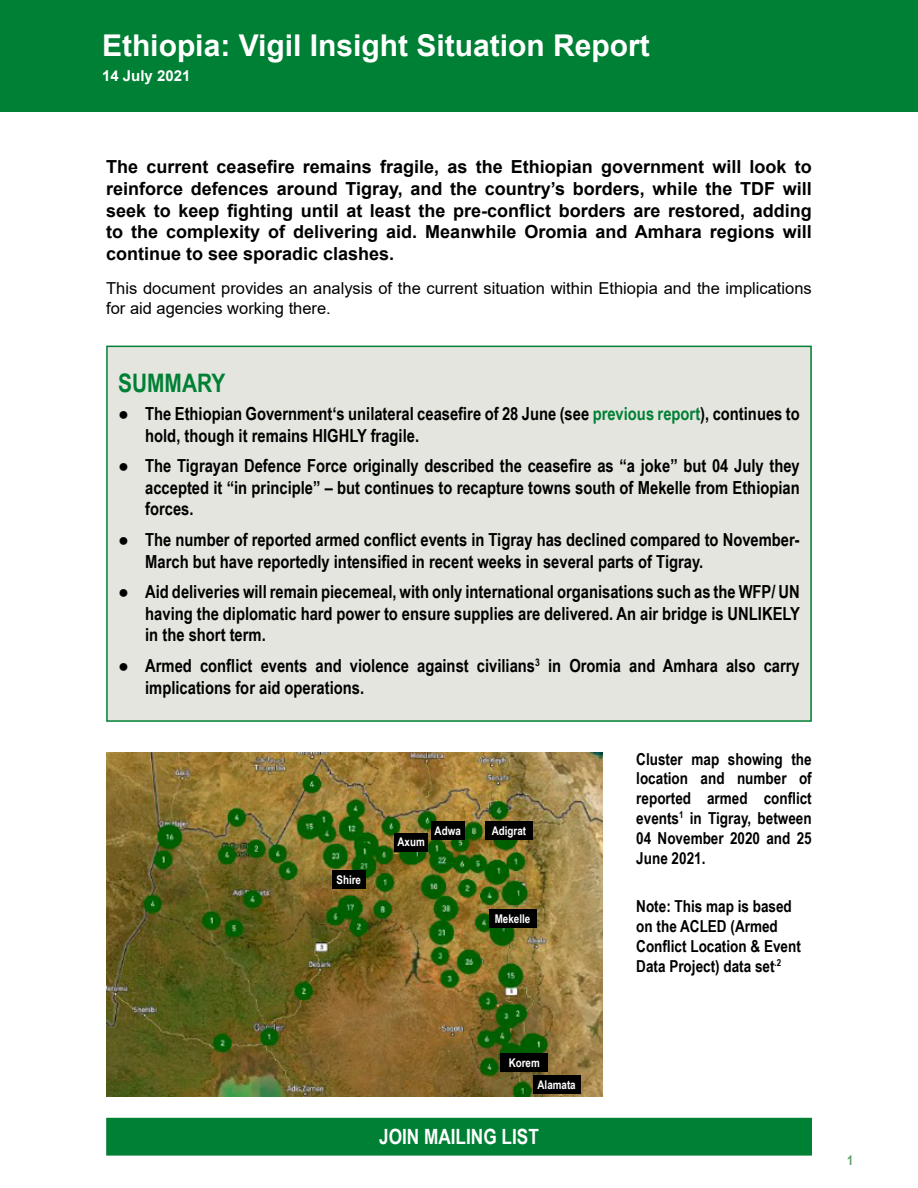
<style>
.page{position:relative;width:918px;height:1188px;background:#fff}
.page>*{position:absolute;margin:0;border:0;box-sizing:border-box;transform-origin:0 0}
.t1{font:700 30px "Arial";color:#fff}
.t2{font:700 25.5px "Arial Narrow";color:#008034}
.t3{font:700 21px "Arial Narrow";color:#fff}
.t4{font:700 18px/21.6px "Arial Narrow";color:#000}
.t5{font:700 18px/21.6px "Arial";color:#000;text-align:justify}
.t6{font:700 16.5px/19.8px "Arial Narrow";color:#000;text-align:justify}
.t7{font:16.5px/19.8px "Arial";color:#000}
.t8{font:700 15px "Arial";color:#fff}
.t9{font:700 13.5px "Arial Narrow";color:#58a06a}
.t10{font:700 12px/21.6px "Arial Narrow";color:#fff}
.s1{color:#008034}
</style>
<div class="page">
<div style="left:0;top:0;width:918px;height:112px;background:#008034"></div>
<div style="left:107px;top:346px;width:704px;height:375px;background:#e5e5df"></div>
<div style="left:106px;top:346px;width:706px;height:376px;border:2px solid #008034"></div>
<div style="left:107px;top:1119px;width:704px;height:36px;background:#008034"></div>
<div style="left:106px;top:1118px;width:706px;height:38px;border:2px solid #008034"></div>
<img style="left:106px;top:753px;width:497px;height:343px">
<div style="left:485px;top:821px;width:48px;height:19px;background:#000"></div>
<div style="left:489px;top:909px;width:47px;height:19px;background:#000"></div>
<div style="left:500px;top:1053px;width:48px;height:19px;background:#000"></div>
<div style="left:533px;top:1075px;width:47px;height:19px;background:#000"></div>
<div style="left:394px;top:833px;width:34px;height:19px;background:#000"></div>
<div style="left:332px;top:870px;width:33px;height:19px;background:#000"></div>
<div style="left:431px;top:821px;width:33px;height:19px;background:#000"></div>
<h1 class="t1" style="left:102px;top:24px;width:549px">Ethiopia: Vigil Insight Situation Report</h1>
<p class="t8" style="left:102px;top:65px;width:90px">14 July 2021</p>
<p class="t5" style="left:106px;top:156px;width:707px">The current ceasefire remains fragile, as the Ethiopian government will look to reinforce defences around Tigray, and the country’s borders, while the TDF will seek to keep fighting until at least the pre-conflict borders are restored, adding to the complexity of delivering aid. Meanwhile Oromia and Amhara regions will continue to see sporadic clashes.</p>
<p class="t7" style="left:106px;top:278px;width:707px">This document provides an analysis of the current situation within Ethiopia and the implications for aid agencies working there.</p>
<h2 class="t2" style="left:118px;top:364px;width:109px">SUMMARY</h2>
<p class="t4" style="left:145px;top:402px;width:656px;text-indent:-27px">● The Ethiopian Government‘s unilateral ceasefire of 28 June (see <span class="s1">previous report</span>), continues to hold, though it remains HIGHLY fragile.</p>
<p class="t4" style="left:145px;top:454px;width:656px;text-align:justify;text-indent:-27px">● The Tigrayan Defence Force originally described the ceasefire as “a joke” but 04 July they accepted it “in principle” – but continues to recapture towns south of Mekelle from Ethiopian forces.</p>
<p class="t4" style="left:145px;top:528px;width:656px;text-indent:-27px">● The number of reported armed conflict events in Tigray has declined compared to November-<br>March but have reportedly intensified in recent weeks in several parts of Tigray.</p>
<p class="t4" style="left:145px;top:580px;width:656px;text-align:justify;text-indent:-27px">● Aid deliveries will remain piecemeal, with only international organisations such as the WFP/ UN having the diplomatic hard power to ensure supplies are delivered. An air bridge is UNLIKELY in the short term.</p>
<p class="t4" style="left:145px;top:654px;width:656px;text-indent:-27px">● Armed conflict events and violence against civilians<sup>3</sup> in Oromia and Amhara also carry implications for aid operations.</p>
<p class="t10" style="left:336px;top:868px;width:26px">Shire</p>
<p class="t10" style="left:397px;top:831px;width:29px">Axum</p>
<p class="t10" style="left:435px;top:819px;width:28px">Adwa</p>
<p class="t10" style="left:492px;top:819px;width:36px">Adigrat</p>
<p class="t10" style="left:495px;top:907px;width:37px">Mekelle</p>
<p class="t10" style="left:538px;top:1051px;width:40px;text-indent:-29px">Korem<br>Alamata</p>
<p class="t3" style="left:379px;top:1121px;width:161px">JOIN MAILING LIST</p>
<p class="t6" style="left:636px;top:748px;width:177px">Cluster map showing the location and number of reported armed conflict events<sup>1</sup> in Tigray, between 04 November 2020 and 25<br>June 2021.</p>
<p class="t6" style="left:636px;top:896px;width:166px;text-align:left">Note: This map is based on the ACLED (Armed<br>Conflict Location &amp; Event<br>Data Project) data set<sup>.2</sup></p>
<p class="t9" style="left:847px;top:1150px;width:8px">1</p>
</div>
